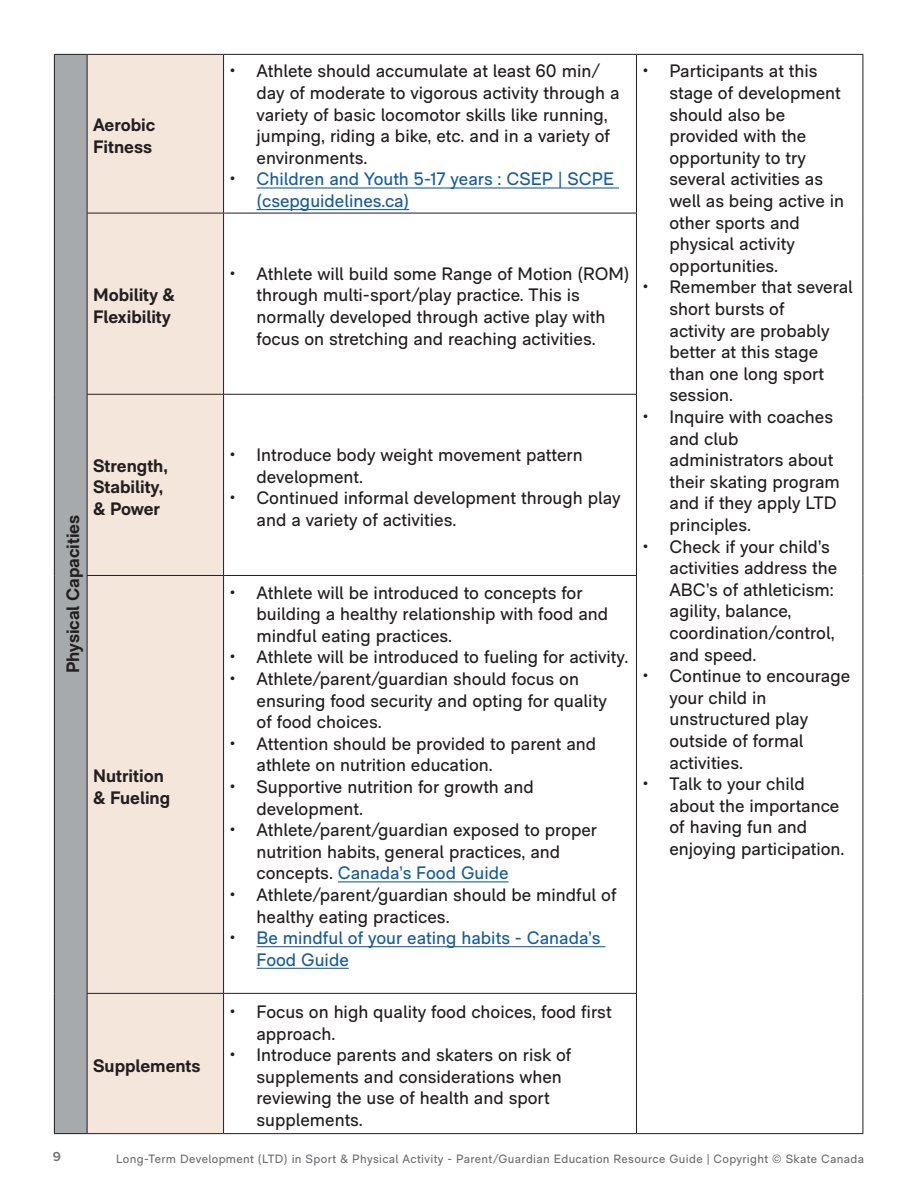
<style>
.page{position:relative;width:918px;height:1188px;background:#fff}
.page>*{position:absolute;margin:0;border:0;box-sizing:border-box;transform-origin:0 0}
.t1{font:18px/21.6px "RM Neue";color:#231f20}
.t2{font:700 18px/21.6px "RM Neue";color:#231f20}
.t3{font:18px/21.6px "RM Neue";color:#175d9e}
.t4{font:600 13.5px "Proxima Nova";color:#6c6d70}
.t5{font:12px "RM Neue";letter-spacing:.03em;color:#6c6d70}
.s1{color:#231f20}
.s2{color:#175d9e}
</style>
<div class="page">
<div style="left:54px;top:54px;width:33px;height:1080px;background:#a7aaac"></div>
<div style="left:88px;top:55px;width:135px;height:1078px;background:#f5e6dc"></div>
<hr style="left:54px;top:54px;width:33px;height:1px;background:#231f20">
<hr style="left:54px;top:55px;width:1px;height:158px;background:#231f20">
<hr style="left:54px;top:213px;width:1px;height:181px;background:#231f20">
<hr style="left:54px;top:394px;width:1px;height:181px;background:#231f20">
<hr style="left:54px;top:575px;width:1px;height:418px;background:#231f20">
<hr style="left:54px;top:993px;width:1px;height:140px;background:#231f20">
<hr style="left:636px;top:54px;width:227px;height:1px;background:#231f20">
<hr style="left:863px;top:55px;width:1px;height:158px;background:#231f20">
<hr style="left:863px;top:213px;width:1px;height:181px;background:#231f20">
<hr style="left:863px;top:394px;width:1px;height:181px;background:#231f20">
<hr style="left:863px;top:575px;width:1px;height:418px;background:#231f20">
<hr style="left:863px;top:993px;width:1px;height:140px;background:#231f20">
<hr style="left:636px;top:1133px;width:227px;height:1px;background:#231f20">
<hr style="left:54px;top:1133px;width:33px;height:1px;background:#231f20">
<hr style="left:87px;top:54px;width:137px;height:1px;background:#231f20">
<hr style="left:87px;top:55px;width:1px;height:158px;background:#231f20">
<hr style="left:224px;top:54px;width:412px;height:1px;background:#231f20">
<hr style="left:223px;top:55px;width:1px;height:158px;background:#231f20">
<hr style="left:636px;top:55px;width:1px;height:158px;background:#231f20">
<hr style="left:87px;top:213px;width:137px;height:1px;background:#231f20">
<hr style="left:87px;top:213px;width:1px;height:181px;background:#231f20">
<hr style="left:224px;top:213px;width:413px;height:1px;background:#231f20">
<hr style="left:223px;top:213px;width:1px;height:181px;background:#231f20">
<hr style="left:636px;top:213px;width:1px;height:181px;background:#231f20">
<hr style="left:87px;top:394px;width:137px;height:1px;background:#231f20">
<hr style="left:87px;top:395px;width:1px;height:180px;background:#231f20">
<hr style="left:224px;top:394px;width:413px;height:1px;background:#231f20">
<hr style="left:223px;top:395px;width:1px;height:180px;background:#231f20">
<hr style="left:636px;top:395px;width:1px;height:180px;background:#231f20">
<hr style="left:87px;top:575px;width:137px;height:1px;background:#231f20">
<hr style="left:87px;top:576px;width:1px;height:417px;background:#231f20">
<hr style="left:224px;top:575px;width:413px;height:1px;background:#231f20">
<hr style="left:223px;top:576px;width:1px;height:417px;background:#231f20">
<hr style="left:636px;top:576px;width:1px;height:417px;background:#231f20">
<hr style="left:87px;top:993px;width:137px;height:1px;background:#231f20">
<hr style="left:87px;top:994px;width:1px;height:139px;background:#231f20">
<hr style="left:224px;top:993px;width:413px;height:1px;background:#231f20">
<hr style="left:223px;top:994px;width:1px;height:139px;background:#231f20">
<hr style="left:636px;top:994px;width:1px;height:139px;background:#231f20">
<hr style="left:87px;top:1133px;width:137px;height:1px;background:#231f20">
<hr style="left:224px;top:1133px;width:412px;height:1px;background:#231f20">
<hr style="left:257px;top:187px;width:362px;height:2px;background:#175d9e">
<hr style="left:257px;top:209px;width:152px;height:1px;background:#175d9e">
<hr style="left:338px;top:881px;width:171px;height:1px;background:#175d9e">
<hr style="left:257px;top:946px;width:348px;height:1px;background:#175d9e">
<hr style="left:257px;top:968px;width:92px;height:1px;background:#175d9e">
<p class="t2" style="left:93px;top:114px;width:64px">Aerobic<br>Fitness</p>
<p class="t2" style="left:93px;top:284px;width:83px">Mobility &amp;<br>Flexibility</p>
<p class="t1" style="left:257px;top:60px;width:365px;text-indent:-27px">• Athlete should accumulate at least 60 min/ day of moderate to vigorous activity through a variety of basic locomotor skills like running, jumping, riding a bike, etc. and in a variety of environments.</p>
<p class="t3" style="left:257px;top:168px;width:359px;text-indent:-27px"><span class="s1">•</span> Children and Youth 5-17 years : CSEP | SCPE (csepguidelines.ca)</p>
<p class="t1" style="left:257px;top:263px;width:374px;text-indent:-27px">• Athlete will build some Range of Motion (ROM) through multi-sport/play practice. This is normally developed through active play with focus on stretching and reaching activities.</p>
<p class="t2" style="left:62px;top:673px;width:160px;rotate:-90deg">Physical Capacities</p>
<p class="t2" style="left:93px;top:455px;width:76px">Strength,<br>Stability, &amp; Power</p>
<p class="t1" style="left:257px;top:444px;width:328px;text-indent:-27px">• Introduce body weight movement pattern development.</p>
<p class="t1" style="left:257px;top:487px;width:366px;text-indent:-27px">• Continued informal development through play and a variety of activities.</p>
<p class="t2" style="left:93px;top:765px;width:79px">Nutrition &amp; Fueling</p>
<p class="t1" style="left:257px;top:581px;width:353px;text-indent:-27px">• Athlete will be introduced to concepts for building a healthy relationship with food and mindful eating practices.</p>
<p class="t1" style="left:230px;top:646px;width:400px">• Athlete will be introduced to fueling for activity.</p>
<p class="t1" style="left:257px;top:668px;width:352px;text-indent:-27px">• Athlete/parent/guardian should focus on ensuring food security and opting for quality of food choices.</p>
<p class="t1" style="left:257px;top:733px;width:341px;text-indent:-27px">• Attention should be provided to parent and athlete on nutrition education.</p>
<p class="t1" style="left:257px;top:776px;width:279px;text-indent:-27px">• Supportive nutrition for growth and development.</p>
<p class="t1" style="left:257px;top:819px;width:342px;text-indent:-27px">• Athlete/parent/guardian exposed to proper nutrition habits, general practices, and concepts. <span class="s2">Canada’s Food Guide</span></p>
<p class="t1" style="left:257px;top:884px;width:361px;text-indent:-27px">• Athlete/parent/guardian should be mindful of healthy eating practices.</p>
<p class="t3" style="left:257px;top:927px;width:345px;text-indent:-27px"><span class="s1">•</span> Be mindful of your eating habits - Canada’s<br>Food Guide</p>
<p class="t1" style="left:669px;top:60px;width:176px;text-indent:-27px">• Participants at this stage of development should also be provided with the opportunity to try several activities as well as being active in other sports and physical activity opportunities.</p>
<p class="t1" style="left:669px;top:276px;width:185px;text-indent:-27px">• Remember that several short bursts of<br>activity are probably better at this stage than one long sport session.</p>
<p class="t1" style="left:669px;top:406px;width:172px;text-indent:-27px">• Inquire with coaches and club administrators about their skating program and if they apply LTD principles.</p>
<p class="t1" style="left:669px;top:536px;width:169px;text-indent:-27px">• Check if your child’s activities address the<br>ABC’s of athleticism: agility, balance, coordination/control, and speed.</p>
<p class="t1" style="left:669px;top:665px;width:182px;text-indent:-27px">• Continue to encourage your child in unstructured play outside of formal activities.</p>
<p class="t1" style="left:669px;top:773px;width:177px;text-indent:-27px">• Talk to your child about the importance of having fun and enjoying participation.</p>
<p class="t2" style="left:93px;top:1055px;width:109px">Supplements</p>
<p class="t1" style="left:257px;top:1001px;width:357px;text-indent:-27px">• Focus on high quality food choices, food first approach.</p>
<p class="t1" style="left:257px;top:1044px;width:316px;text-indent:-27px">• Introduce parents and skaters on risk of supplements and considerations when reviewing the use of health and sport supplements.</p>
<p class="t4" style="left:53px;top:1150px;width:10px">9</p>
<p class="t5" style="left:116px;top:1152px;width:749px">Long-Term Development (LTD) in Sport &amp; Physical Activity - Parent/Guardian Education Resource Guide | Copyright © Skate Canada</p>
</div>
